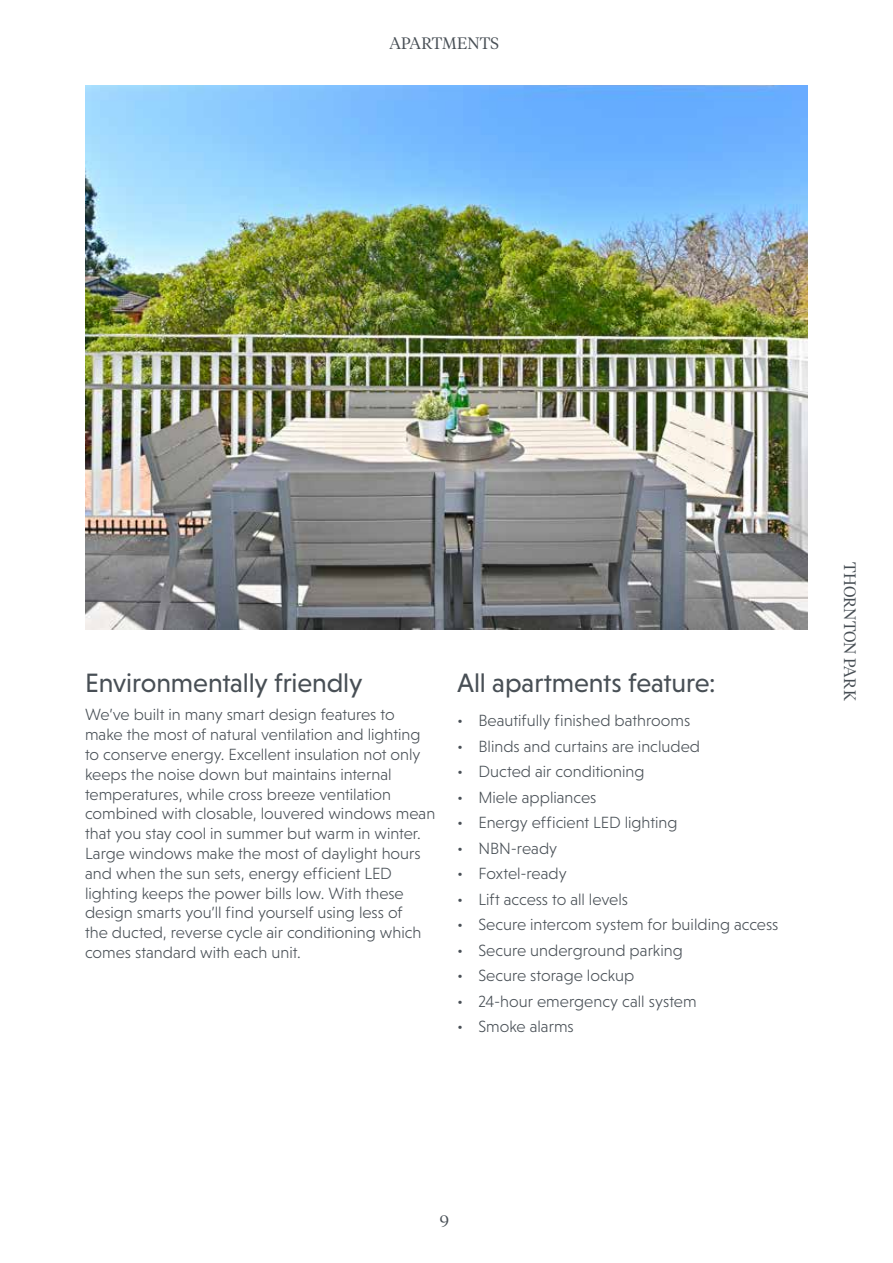
<style>
.page{position:relative;width:893px;height:1263px;background:#fff}
.page>*{position:absolute;margin:0;border:0;box-sizing:border-box;transform-origin:0 0}
.t1{font:27px "Niveau Grotesk";letter-spacing:-.005em;color:#484f55}
.t2{font:300 16.5px/19.8px "Niveau Grotesk";color:#484f55}
.t3{font:300 16.5px "Tiempos Headline";letter-spacing:.01em;color:#484f55}
</style>
<div class="page">
<img style="left:85px;top:85px;width:723px;height:544px">
<p class="t3" style="left:389px;top:32px;width:111px">APARTMENTS</p>
<h1 class="t1" style="left:85px;top:668px;width:279px">Environmentally friendly</h1>
<p class="t2" style="left:85px;top:705px;width:352px">We’ve built in many smart design features to make the most of natural ventilation and lighting to conserve energy. Excellent insulation not only keeps the noise down but maintains internal temperatures, while cross breeze ventilation combined with closable, louvered windows mean that you stay cool in summer but warm in winter.<br>Large windows make the most of daylight hours and when the sun sets, energy efficient LED lighting keeps the power bills low. With these design smarts you’ll find yourself using less of<br>the ducted, reverse cycle air conditioning which comes standard with each unit.</p>
<h1 class="t1" style="left:457px;top:668px;width:260px">All apartments feature:</h1>
<p class="t2" style="left:457px;top:710px;width:235px">• Beautifully finished bathrooms</p>
<p class="t2" style="left:457px;top:736px;width:244px">• Blinds and curtains are included</p>
<p class="t2" style="left:457px;top:761px;width:189px">• Ducted air conditioning</p>
<p class="t2" style="left:457px;top:787px;width:141px">• Miele appliances</p>
<p class="t2" style="left:457px;top:812px;width:222px">• Energy efficient LED lighting</p>
<p class="t2" style="left:457px;top:838px;width:102px">• NBN-ready</p>
<p class="t2" style="left:457px;top:863px;width:111px">• Foxtel-ready</p>
<p class="t2" style="left:457px;top:889px;width:172px">• Lift access to all levels</p>
<p class="t2" style="left:457px;top:914px;width:323px">• Secure intercom system for building access</p>
<p class="t2" style="left:457px;top:940px;width:227px">• Secure underground parking</p>
<p class="t2" style="left:457px;top:965px;width:179px">• Secure storage lockup</p>
<p class="t2" style="left:457px;top:991px;width:241px">• 24-hour emergency call system</p>
<p class="t2" style="left:457px;top:1016px;width:118px">• Smoke alarms</p>
<p class="t3" style="left:861px;top:562px;width:140px;rotate:90deg">THORNTON PARK</p>
<p class="t3" style="left:440px;top:1210px;width:11px">9</p>
</div>
